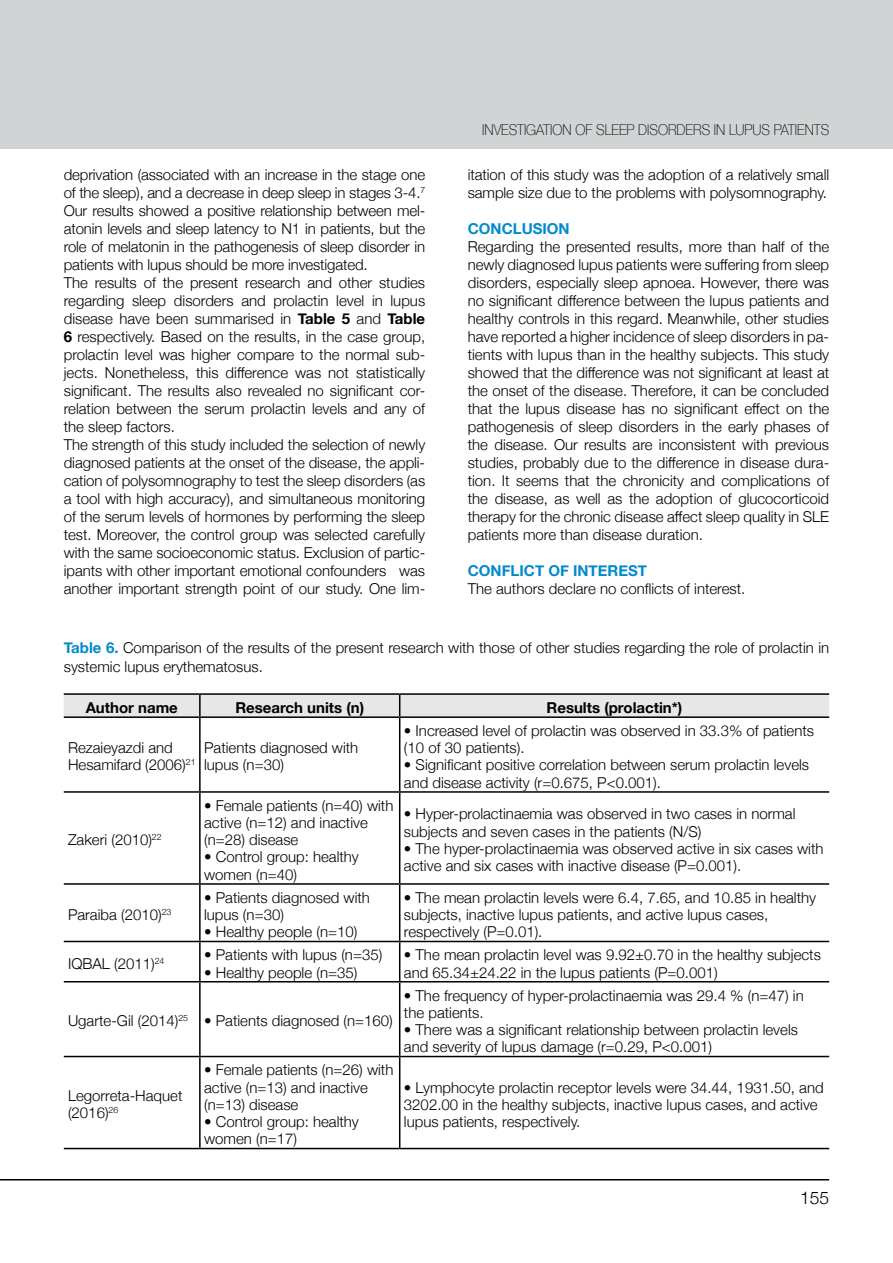
<style>
.page{position:relative;width:893px;height:1263px;background:#fff}
.page>*{position:absolute;margin:0;border:0;box-sizing:border-box;transform-origin:0 0}
.t1{font:300 17.4px "Helvetica Neue";color:#000}
.t2{font:300 15px/18px "Helvetica Neue";color:#000}
.t3{font:100 15px "Helvetica Neue";color:#000;scale:.9 1}
.t4{font:700 15px "Helvetica Neue";color:#000}
.t5{font:700 15px "Helvetica Neue";color:#0089cf}
.s1{font-weight:700}
.s2{font-weight:700;color:#0089cf}
</style>
<div class="page">
<hr style="left:0;top:1179px;width:829px;height:1px;background:#000">
<div style="left:0;top:0;width:893px;height:149px;background:#d1d3d4"></div>
<hr style="left:64px;top:693px;width:136px;height:2px;background:#000">
<hr style="left:200px;top:693px;width:200px;height:2px;background:#000">
<hr style="left:400px;top:693px;width:429px;height:2px;background:#000">
<div style="left:64px;top:694px;width:765px;height:22px;background:#e6e7e8"></div>
<hr style="left:64px;top:716px;width:136px;height:2px;background:#000">
<hr style="left:200px;top:716px;width:200px;height:2px;background:#000">
<hr style="left:199px;top:718px;width:2px;height:73px;background:#000">
<hr style="left:400px;top:716px;width:429px;height:2px;background:#000">
<hr style="left:399px;top:718px;width:1px;height:73px;background:#000">
<hr style="left:64px;top:791px;width:136px;height:2px;background:#000">
<hr style="left:200px;top:791px;width:200px;height:2px;background:#000">
<hr style="left:199px;top:793px;width:2px;height:90px;background:#000">
<hr style="left:400px;top:791px;width:429px;height:2px;background:#000">
<hr style="left:399px;top:793px;width:1px;height:90px;background:#000">
<hr style="left:64px;top:883px;width:136px;height:2px;background:#000">
<hr style="left:200px;top:883px;width:200px;height:2px;background:#000">
<hr style="left:199px;top:885px;width:2px;height:56px;background:#000">
<hr style="left:400px;top:883px;width:429px;height:2px;background:#000">
<hr style="left:399px;top:885px;width:1px;height:56px;background:#000">
<hr style="left:64px;top:941px;width:136px;height:1px;background:#000">
<hr style="left:200px;top:941px;width:200px;height:1px;background:#000">
<hr style="left:199px;top:942px;width:2px;height:39px;background:#000">
<hr style="left:400px;top:941px;width:429px;height:1px;background:#000">
<hr style="left:399px;top:942px;width:1px;height:39px;background:#000">
<hr style="left:64px;top:981px;width:136px;height:1px;background:#000">
<hr style="left:200px;top:981px;width:200px;height:1px;background:#000">
<hr style="left:199px;top:982px;width:2px;height:74px;background:#000">
<hr style="left:400px;top:981px;width:429px;height:1px;background:#000">
<hr style="left:399px;top:982px;width:1px;height:74px;background:#000">
<hr style="left:64px;top:1056px;width:136px;height:1px;background:#000">
<hr style="left:200px;top:1056px;width:200px;height:1px;background:#000">
<hr style="left:199px;top:1057px;width:2px;height:91px;background:#000">
<hr style="left:400px;top:1056px;width:429px;height:1px;background:#000">
<hr style="left:399px;top:1057px;width:1px;height:91px;background:#000">
<hr style="left:64px;top:1148px;width:136px;height:1px;background:#000">
<hr style="left:200px;top:1148px;width:200px;height:1px;background:#000">
<hr style="left:400px;top:1148px;width:429px;height:1px;background:#000">
<p class="t3" style="left:482px;top:119px;width:387px">INVESTIGATION OF SLEEP DISORDERS IN LUPUS PATIENTS</p>
<p class="t3" style="left:799px;top:119px;width:36px">TITLE</p>
<p class="t2" style="left:64px;top:165px;width:363px">deprivation (associated with an increase in the stage one of the sleep), and a decrease in deep sleep in stages 3-4.<sup>7<br></sup>Our results showed a positive relationship between mel&shy;atonin levels and sleep latency to N1 in patients, but the role of melatonin in the pathogenesis of sleep disorder in patients with lupus should be more investigated.<br>The results of the present research and other studies regarding sleep disorders and prolactin level in lupus disease have been summarised in <span class="s1">Table 5</span> and <span class="s1">Table 6</span> respectively. Based on the results, in the case group, prolactin level was higher compare to the normal sub&shy;jects. Nonetheless, this difference was not statistically significant. The results also revealed no significant cor&shy;relation between the serum prolactin levels and any of the sleep factors.<br>The strength of this study included the selection of newly diagnosed patients at the onset of the disease, the appli&shy;cation of polysomnography to test the sleep disorders (as a tool with high accuracy), and simultaneous monitoring of the serum levels of hormones by performing the sleep test. Moreover, the control group was selected carefully with the same socioeconomic status. Exclusion of partic&shy;ipants with other important emotional confounders was another important strength point of our study. One lim-</p>
<p class="t2" style="left:468px;top:165px;width:363px">itation of this study was the adoption of a relatively small sample size due to the problems with polysomnography.</p>
<p class="t5" style="left:468px;top:217px;width:103px">CONCLUSION</p>
<p class="t2" style="left:468px;top:237px;width:363px;text-align:justify">Regarding the presented results, more than half of the newly diagnosed lupus patients were suffering from sleep disorders, especially sleep apnoea. However, there was no significant difference between the lupus patients and healthy controls in this regard. Meanwhile, other studies have reported a higher incidence of sleep disorders in pa&shy;tients with lupus than in the healthy subjects. This study showed that the difference was not significant at least at the onset of the disease. Therefore, it can be concluded that the lupus disease has no significant effect on the pathogenesis of sleep disorders in the early phases of the disease. Our results are inconsistent with previous studies, probably due to the difference in disease dura&shy;tion. It seems that the chronicity and complications of the disease, as well as the adoption of glucocorticoid therapy for the chronic disease affect sleep quality in SLE patients more than disease duration.</p>
<p class="t5" style="left:468px;top:559px;width:181px">CONFLICT OF INTEREST</p>
<p class="t2" style="left:468px;top:579px;width:279px">The authors declare no conflicts of interest.</p>
<p class="t2" style="left:64px;top:636px;width:767px;line-height:19.8px"><span class="s2">Table 6.</span> Comparison of the results of the present research with those of other studies regarding the role of prolactin in systemic lupus erythematosus.</p>
<p class="t4" style="left:86px;top:696px;width:94px">Author name</p>
<p class="t4" style="left:235px;top:696px;width:130px">Research units (n)</p>
<p class="t4" style="left:547px;top:696px;width:137px">Results (prolactin*)</p>
<p class="t2" style="left:68px;top:738px;width:129px;line-height:17.2px">Rezaieyazdi and<br>Hesamifard (2006)<sup>21</sup></p>
<p class="t2" style="left:204px;top:738px;width:156px;line-height:17.2px">Patients diagnosed with lupus (n=30)</p>
<p class="t2" style="left:404px;top:721px;width:412px;line-height:17.2px">• Increased level of prolactin was observed in 33.3% of patients (10 of 30 patients).</p>
<p class="t2" style="left:404px;top:755px;width:407px;line-height:17.2px">• Significant positive correlation between serum prolactin levels and disease activity (r=0.675, P&lt;0.001).</p>
<p class="t2" style="left:68px;top:830px;width:95px">Zakeri (2010)<sup>22</sup></p>
<p class="t2" style="left:68px;top:904px;width:105px">Paraiba (2010)<sup>23</sup></p>
<p class="t2" style="left:68px;top:953px;width:98px">IQBAL (2011)<sup>24</sup></p>
<p class="t2" style="left:204px;top:796px;width:191px;line-height:17.2px">• Female patients (n=40) with active (n=12) and inactive (n=28) disease</p>
<p class="t2" style="left:204px;top:847px;width:156px;line-height:17.2px">• Control group: healthy women (n=40)</p>
<p class="t2" style="left:204px;top:888px;width:167px;line-height:17.2px">• Patients diagnosed with lupus (n=30)</p>
<p class="t2" style="left:204px;top:922px;width:155px">• Healthy people (n=10)</p>
<p class="t2" style="left:204px;top:945px;width:180px">• Patients with lupus (n=35)</p>
<p class="t2" style="left:204px;top:962px;width:155px">• Healthy people (n=35)</p>
<p class="t2" style="left:68px;top:1011px;width:326px">Ugarte-Gil (2014)<sup>25</sup> • Patients diagnosed (n=160)</p>
<p class="t2" style="left:68px;top:1086px;width:116px;line-height:17.2px">Legorreta-Haquet (2016)<sup>26</sup></p>
<p class="t2" style="left:204px;top:1060px;width:191px;line-height:17.2px">• Female patients (n=26) with active (n=13) and inactive (n=13) disease</p>
<p class="t2" style="left:204px;top:1112px;width:156px;line-height:17.2px">• Control group: healthy women (n=17)</p>
<p class="t2" style="left:404px;top:804px;width:393px;line-height:17.2px">• Hyper-prolactinaemia was observed in two cases in normal subjects and seven cases in the patients (N/S)</p>
<p class="t2" style="left:404px;top:839px;width:421px;line-height:17.2px">• The hyper-prolactinaemia was observed active in six cases with active and six cases with inactive disease (P=0.001).</p>
<p class="t2" style="left:404px;top:888px;width:414px;line-height:17.2px">• The mean prolactin levels were 6.4, 7.65, and 10.85 in healthy subjects, inactive lupus patients, and active lupus cases, respectively (P=0.01).</p>
<p class="t2" style="left:404px;top:945px;width:418px;line-height:17.2px">• The mean prolactin level was 9.92±0.70 in the healthy subjects and 65.34±24.22 in the lupus patients (P=0.001)</p>
<p class="t2" style="left:404px;top:985px;width:401px;line-height:17.2px">• The frequency of hyper-prolactinaemia was 29.4 % (n=47) in the patients.</p>
<p class="t2" style="left:404px;top:1020px;width:396px;line-height:17.2px">• There was a significant relationship between prolactin levels and severity of lupus damage (r=0.29, P&lt;0.001)</p>
<p class="t2" style="left:404px;top:1077px;width:421px;line-height:17.2px">• Lymphocyte prolactin receptor levels were 34.44, 1931.50, and<br>3202.00 in the healthy subjects, inactive lupus cases, and active lupus patients, respectively.</p>
<p class="t1" style="left:800px;top:1184px;width:31px">155</p>
</div>
